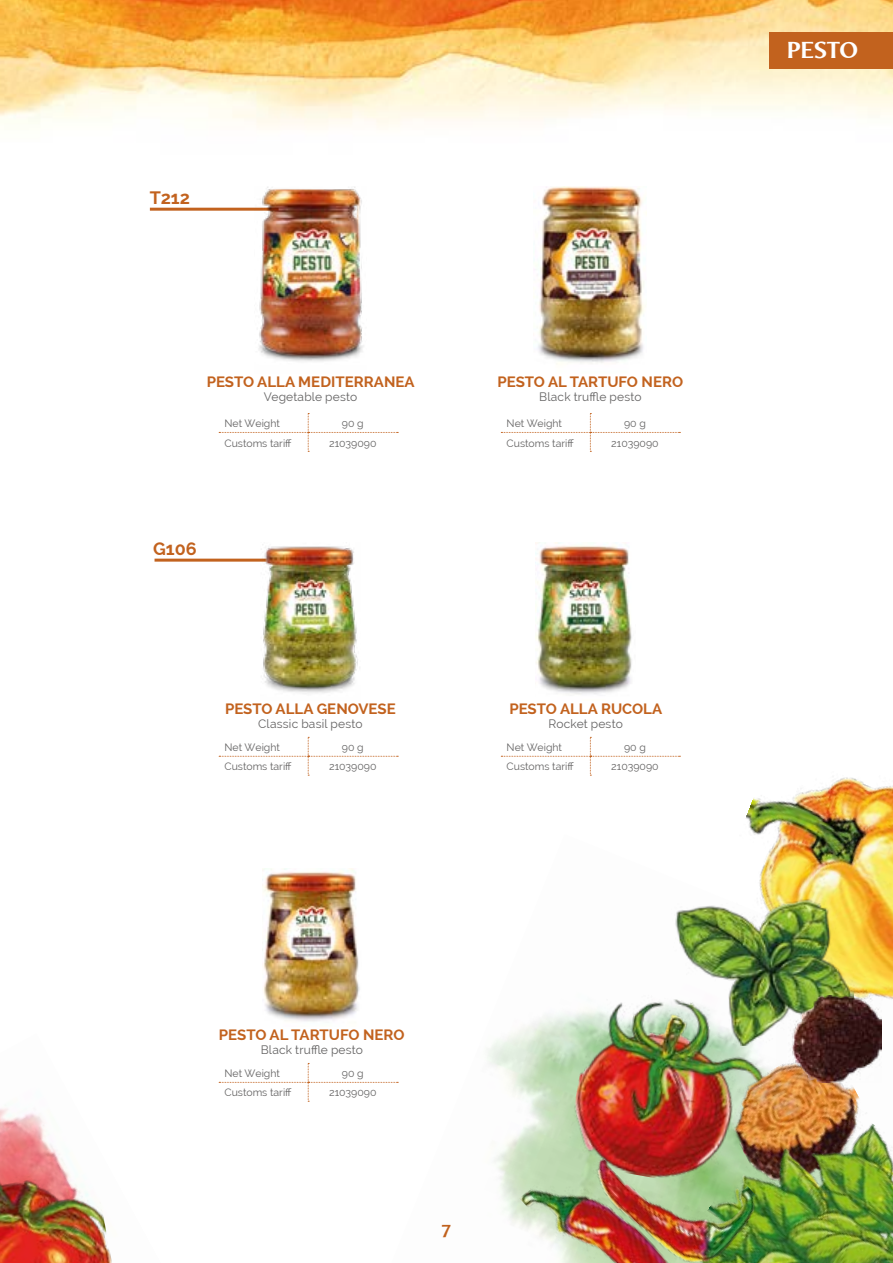
<style>
.page{position:relative;width:893px;height:1263px;background:#fff}
.page>*{position:absolute;margin:0;border:0;box-sizing:border-box;transform-origin:0 0}
.t1{font:700 24px "Odense";letter-spacing:-.01em;color:#fff}
.t2{font:700 18px "Raleway";color:#c2621e}
.t3{font:700 18px "Odense";color:#c2621e}
.t4{font:700 15px "Raleway";color:#c2621e}
.t5{font:12px "Raleway";letter-spacing:.015em;color:#646363}
.t6{font:10.5px "Raleway";color:#646363}
</style>
<div class="page">
<img style="left:0;top:0;width:893px;height:128px">
<img style="left:398px;top:1014px;width:484px;height:210px">
<img style="left:0;top:1108px;width:54px;height:41px">
<img style="left:564px;top:1001px;width:152px;height:78px">
<img style="left:0;top:1149px;width:112px;height:114px">
<img style="left:746px;top:777px;width:147px;height:222px">
<img style="left:670px;top:883px;width:186px;height:166px">
<img style="left:716px;top:1040px;width:61px;height:34px">
<img style="left:777px;top:995px;width:104px;height:79px">
<img style="left:671px;top:1074px;width:222px;height:189px">
<img style="left:519px;top:1079px;width:278px;height:184px">
<img style="left:254px;top:187px;width:110px;height:175px">
<div style="left:770px;top:32px;width:123px;height:36px;background:#c2621e"></div>
<hr style="left:155px;top:559px;width:128px;height:3px;background:#c2621e">
<img style="left:262px;top:869px;width:98px;height:153px">
<img style="left:261px;top:544px;width:97px;height:150px">
<img style="left:536px;top:543px;width:96px;height:152px">
<hr style="left:150px;top:208px;width:129px;height:3px;background:#c2621e">
<img style="left:534px;top:187px;width:113px;height:177px">
<svg style="left:219px;top:413px;width:179px;height:39px"></svg>
<svg style="left:501px;top:413px;width:179px;height:39px"></svg>
<svg style="left:219px;top:737px;width:179px;height:39px"></svg>
<svg style="left:501px;top:737px;width:179px;height:39px"></svg>
<svg style="left:219px;top:1063px;width:179px;height:39px"></svg>
<h2 class="t2" style="left:150px;top:188px;width:42px">T212</h2>
<h3 class="t4" style="left:207px;top:373px;width:209px">PESTO ALLA MEDITERRANEA</h3>
<p class="t5" style="left:264px;top:390px;width:95px">Vegetable pesto</p>
<p class="t6" style="left:224px;top:418px;width:57px">Net Weight</p>
<p class="t6" style="left:342px;top:418px;width:23px">90 g</p>
<p class="t6" style="left:224px;top:437px;width:69px">Customs tariff</p>
<p class="t6" style="left:329px;top:437px;width:49px">21039090</p>
<h2 class="t2" style="left:153px;top:538px;width:45px">G106</h2>
<h3 class="t4" style="left:225px;top:700px;width:172px">PESTO ALLA GENOVESE</h3>
<p class="t5" style="left:258px;top:717px;width:106px">Classic basil pesto</p>
<p class="t6" style="left:224px;top:741px;width:57px">Net Weight</p>
<p class="t6" style="left:342px;top:741px;width:23px">90 g</p>
<p class="t6" style="left:224px;top:760px;width:69px">Customs tariff</p>
<p class="t6" style="left:329px;top:760px;width:49px">21039090</p>
<h3 class="t4" style="left:497px;top:373px;width:187px">PESTO AL TARTUFO NERO</h3>
<p class="t5" style="left:539px;top:390px;width:104px">Black truffle pesto</p>
<p class="t6" style="left:507px;top:418px;width:57px">Net Weight</p>
<p class="t6" style="left:624px;top:418px;width:23px">90 g</p>
<p class="t6" style="left:507px;top:437px;width:69px">Customs tariff</p>
<p class="t6" style="left:611px;top:437px;width:49px">21039090</p>
<h3 class="t4" style="left:509px;top:700px;width:154px">PESTO ALLA RUCOLA</h3>
<p class="t5" style="left:548px;top:717px;width:76px">Rocket pesto</p>
<p class="t6" style="left:507px;top:741px;width:57px">Net Weight</p>
<p class="t6" style="left:624px;top:741px;width:23px">90 g</p>
<p class="t6" style="left:507px;top:760px;width:69px">Customs tariff</p>
<p class="t6" style="left:611px;top:760px;width:49px">21039090</p>
<h3 class="t4" style="left:219px;top:1026px;width:187px">PESTO AL TARTUFO NERO</h3>
<p class="t5" style="left:261px;top:1043px;width:104px">Black truffle pesto</p>
<p class="t6" style="left:224px;top:1067px;width:57px">Net Weight</p>
<p class="t6" style="left:342px;top:1067px;width:23px">90 g</p>
<p class="t6" style="left:224px;top:1087px;width:69px">Customs tariff</p>
<p class="t6" style="left:329px;top:1087px;width:49px">21039090</p>
<h2 class="t3" style="left:442px;top:1221px;width:11px">7</h2>
<h1 class="t1" style="left:786px;top:36px;width:73px">PESTO</h1>
</div>
